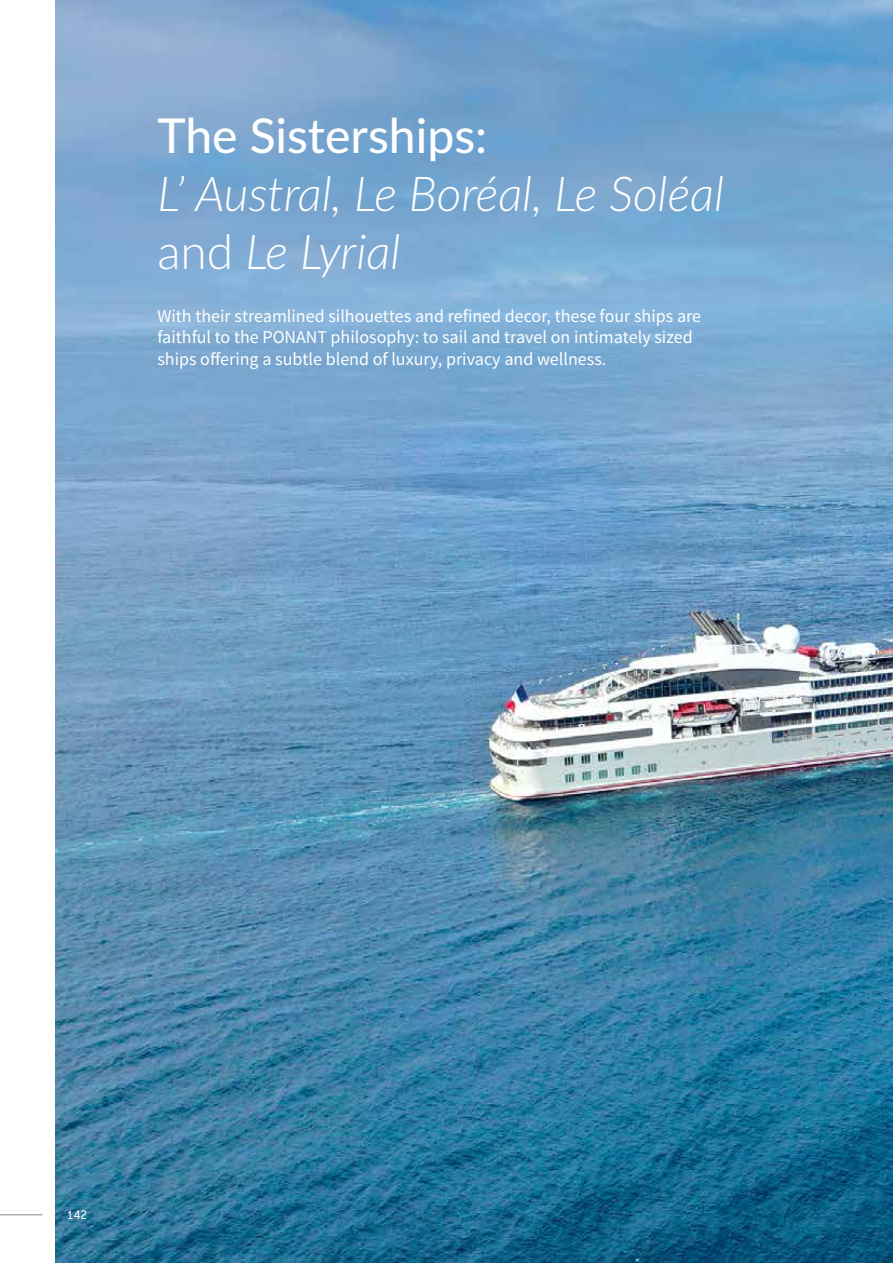
<style>
.page{position:relative;width:893px;height:1263px;background:#fff}
.page>*{position:absolute;margin:0;border:0;box-sizing:border-box;transform-origin:0 0}
.t1{font:italic 300 48px/57.6px "Lato";color:#fff}
.t2{font:500 48px "Lato";color:#fff}
.t3{font:18px/21.6px "Source Sans Pro";color:#fff}
.t4{font:13.5px "Conduit ITC Std";color:#fff}
.s1{font-style:normal}
</style>
<div class="page">
<img style="left:55px;top:0;width:838px;height:1263px">
<hr style="left:0;top:1214px;width:43px;height:1px;background:#86888c">
<h1 class="t2" style="left:157px;top:102px;width:331px">The Sisterships:</h1>
<h1 class="t1" style="left:157px;top:163px;width:568px">L’ Austral, Le Boréal, Le Soléal <span class="s1">and</span> Le Lyrial</h1>
<p class="t3" style="left:157px;top:305px;width:545px">With their streamlined silhouettes and refined decor, these four ships are faithful to the PONANT philosophy: to sail and travel on intimately sized ships offering a subtle blend of luxury, privacy and wellness.</p>
<p class="t4" style="left:67px;top:1206px;width:22px">142</p>
</div>
